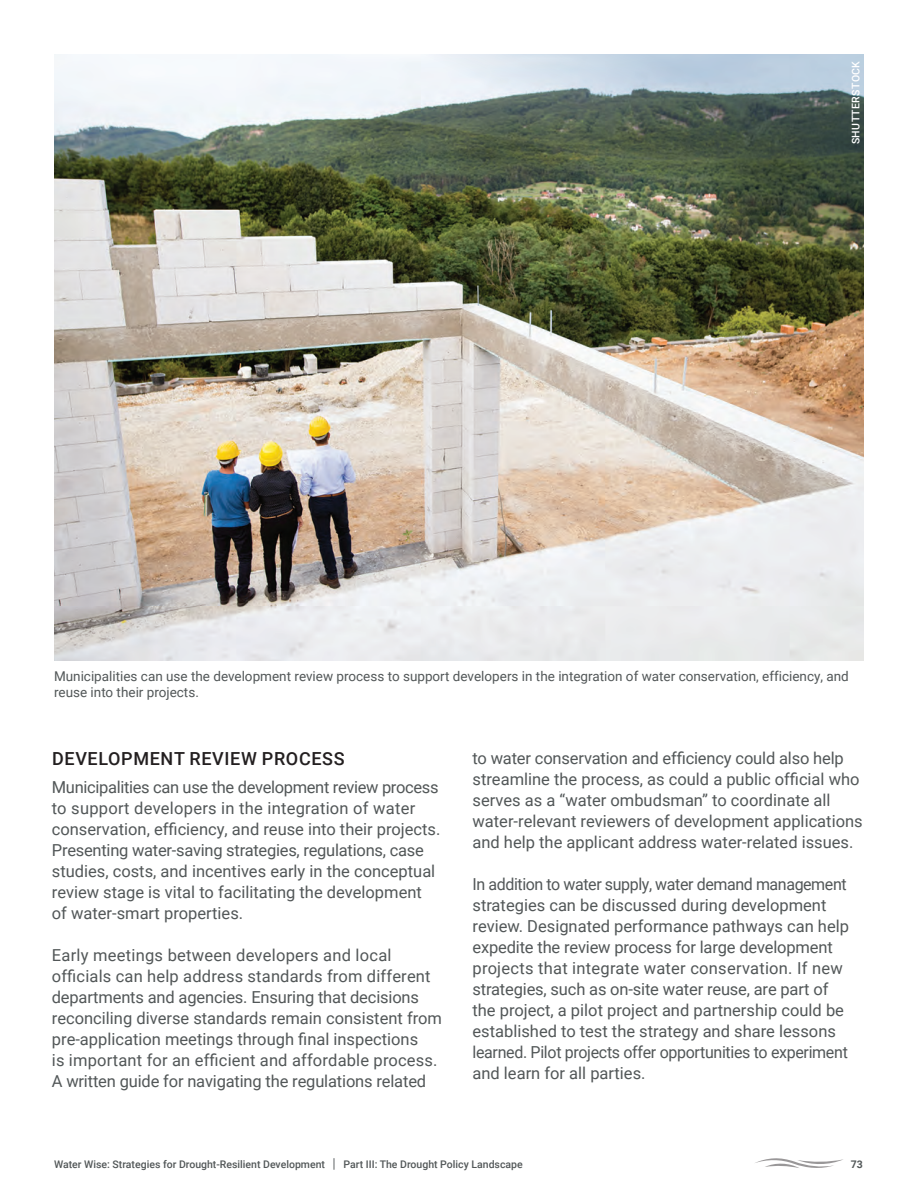
<style>
.page{position:relative;width:918px;height:1188px;background:#fff}
.page>*{position:absolute;margin:0;border:0;box-sizing:border-box;transform-origin:0 0}
.BODY_TXT_-_first_P{font:500 18px "Roboto";letter-spacing:.035em;color:#231f20}
.BODY_TXT_-_first_P-2{font:16.5px/21px "Roboto";color:#525758}
.t1{font:13.5px/16.5px "Roboto";color:#525758}
.t2{font:500 10.5px "Roboto";color:#525758}
.t3{font:500 10.5px "Roboto";letter-spacing:.035em;color:#fff}
.t4{font:700 10.5px "Roboto";color:#525758}
.s1{font-size:13.65px}
</style>
<div class="page">
<img style="left:54px;top:54px;width:810px;height:607px">
<img style="left:340px;top:54px;width:524px;height:220px">
<svg style="left:755px;top:1158px;width:88px;height:10px"></svg>
<p class="t3" style="left:848px;top:144px;width:85px;rotate:-90deg">SHUTTERSTOCK</p>
<p class="t1" style="left:54px;top:667px;width:796px">Municipalities can use the development review process to support developers in the integration of water conservation, efficiency, and reuse into their projects.</p>
<p class="BODY_TXT_-_first_P" style="left:52px;top:746px;width:294px">DEVELOPMENT REVIEW PROCESS</p>
<p class="BODY_TXT_-_first_P-2" style="left:52px;top:776px;width:390px">Municipalities can use the development review process to support developers in the integration of water conservation, efficiency, and reuse into their projects.<br>Presenting water-saving strategies, regulations, case studies, costs, and incentives early in the conceptual review stage is vital to facilitating the development of water-smart properties.</p>
<p class="BODY_TXT_-_first_P-2" style="left:52px;top:944px;width:392px">Early meetings between developers and local officials can help address standards from different departments and agencies. Ensuring that decisions reconciling diverse standards remain consistent from pre-application meetings through final inspections<br>is important for an efficient and affordable process.<br>A written guide for navigating the regulations related</p>
<p class="BODY_TXT_-_first_P-2" style="left:473px;top:747px;width:392px">to water conservation and efficiency could also help streamline the process, as could a public official who serves as a “water ombudsman” to coordinate all water-relevant reviewers of development applications and help the applicant address water-related issues.</p>
<p class="BODY_TXT_-_first_P-2" style="left:472px;top:873px;width:378px">In addition to water supply, water demand management strategies can be discussed during development review. Designated performance pathways can help expedite the review process for large development projects that integrate water conservation. If new strategies, such as on-site water reuse, are part of the project, a pilot project and partnership could be established to test the strategy and share lessons learned. Pilot projects offer opportunities to experiment and learn for all parties.</p>
<p class="t2" style="left:54px;top:1156px;width:470px">Water Wise: Strategies for Drought-Resilient Development <span class="s1">|</span> Part III: The Drought Policy Landscape</p>
<p class="t4" style="left:851px;top:1156px;width:14px">73</p>
</div>
